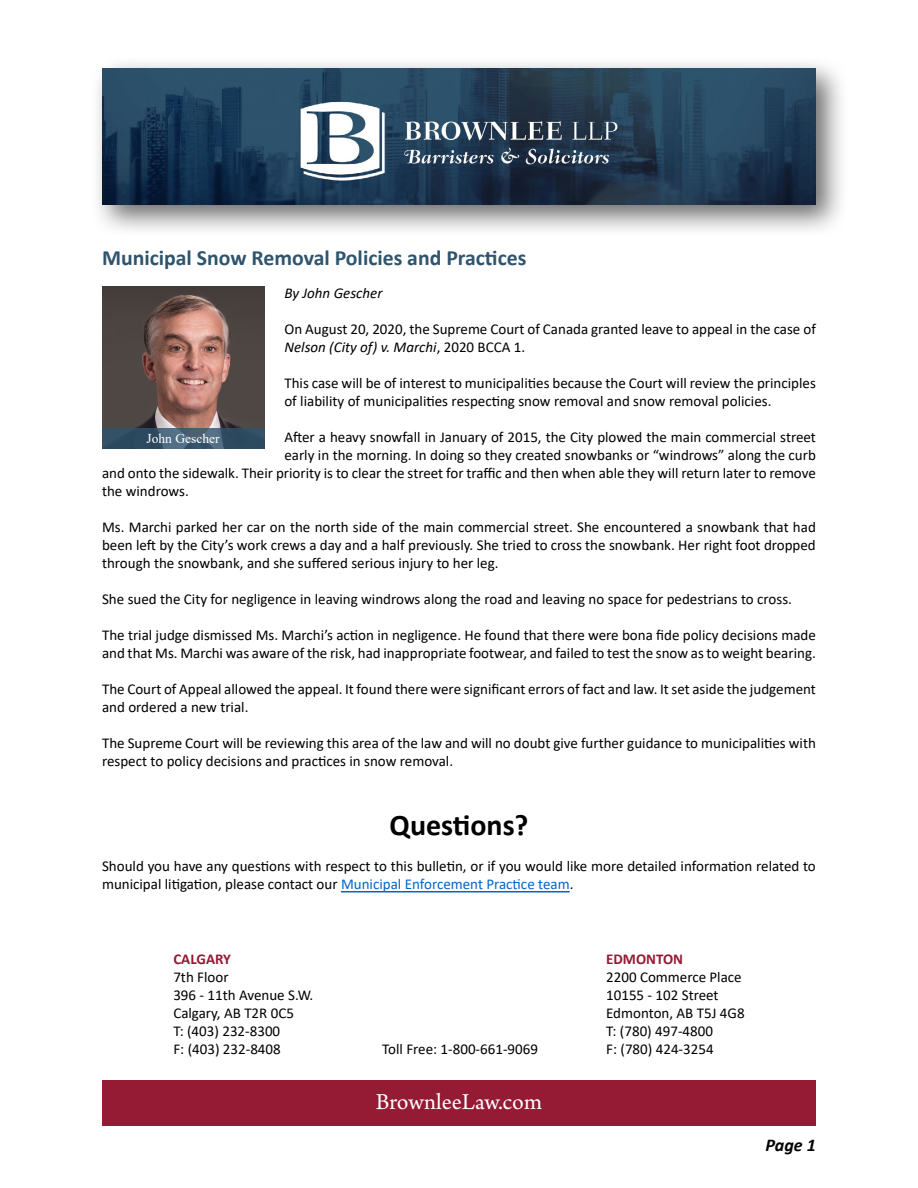
<style>
.page{position:relative;width:918px;height:1188px;background:#fff}
.page>*{position:absolute;margin:0;border:0;box-sizing:border-box;transform-origin:0 0}
.t1{font:700 30px "Calibri";color:#000}
.t2{font:24px "Arno Pro";letter-spacing:-.005em;color:#fff}
.t3{font:700 21.75px "Calibri";color:#2e546e}
.t4{font:italic 700 18px "Calibri";color:#000}
.t5{font:15px/18px "Calibri";color:#000}
.t6{font:700 15px "Calibri";color:#951a34}
.t7{font:italic 15px "Calibri";color:#000}
.t8{font:13.5px "Times New Roman";color:#fff}
.s1{font-style:italic}
.s2{color:#06c}
</style>
<div class="page">
<div style="left:90px;top:56px;width:758px;height:182px;background:#000;opacity:.58"></div>
<img style="left:102px;top:68px;width:713px;height:137px">
<div style="left:102px;top:1081px;width:714px;height:45px;background:#951a34"></div>
<img style="left:102px;top:287px;width:162px;height:141px">
<svg style="left:102px;top:428px;width:162px;height:21px;background:#39556b"></svg>
<hr style="left:341px;top:891px;width:229px;height:1px;background:#06c">
<h3 class="t3" style="left:102px;top:242px;width:426px">Municipal Snow Removal Policies and Practices</h3>
<p class="t7" style="left:284px;top:282px;width:100px">By John Gescher</p>
<p class="t5" style="left:284px;top:319px;width:533px">On August 20, 2020, the Supreme Court of Canada granted leave to appeal in the case of<br><span class="s1">Nelson (City of) v. Marchi</span>, 2020 BCCA 1.</p>
<p class="t5" style="left:284px;top:373px;width:533px">This case will be of interest to municipalities because the Court will review the principles of liability of municipalities respecting snow removal and snow removal policies.</p>
<p class="t5" style="left:284px;top:427px;width:533px">After a heavy snowfall in January of 2015, the City plowed the main commercial street</p>
<p class="t5" style="left:284px;top:445px;width:533px">early in the morning. In doing so they created snowbanks or “windrows” along the curb</p>
<p class="t5" style="left:102px;top:463px;width:715px">and onto the sidewalk. Their priority is to clear the street for traffic and then when able they will return later to remove</p>
<p class="t5" style="left:102px;top:481px;width:88px">the windrows.</p>
<p class="t5" style="left:102px;top:517px;width:715px;text-align:justify">Ms. Marchi parked her car on the north side of the main commercial street. She encountered a snowbank that had been left by the City’s work crews a day and a half previously. She tried to cross the snowbank. Her right foot dropped through the snowbank, and she suffered serious injury to her leg.</p>
<p class="t5" style="left:102px;top:589px;width:691px">She sued the City for negligence in leaving windrows along the road and leaving no space for pedestrians to cross.</p>
<p class="t5" style="left:102px;top:625px;width:715px">The trial judge dismissed Ms. Marchi’s action in negligence. He found that there were bona fide policy decisions made and that Ms. Marchi was aware of the risk, had inappropriate footwear, and failed to test the snow as to weight bearing.</p>
<p class="t5" style="left:102px;top:679px;width:715px">The Court of Appeal allowed the appeal. It found there were significant errors of fact and law. It set aside the judgement and ordered a new trial.</p>
<p class="t5" style="left:102px;top:733px;width:715px">The Supreme Court will be reviewing this area of the law and will no doubt give further guidance to municipalities with respect to policy decisions and practices in snow removal.</p>
<p class="t8" style="left:147px;top:429px;width:75px">John Gescher</p>
<h1 class="t1" style="left:389px;top:804px;width:141px">Questions?</h1>
<p class="t5" style="left:102px;top:856px;width:715px">Should you have any questions with respect to this bulletin, or if you would like more detailed information related to municipal litigation, please contact our <span class="s2">Municipal Enforcement Practice team</span>.</p>
<p class="t6" style="left:173px;top:948px;width:59px">CALGARY</p>
<p class="t5" style="left:173px;top:967px;width:142px">7th Floor<br>396 - 11th Avenue S.W.<br>Calgary, AB T2R 0C5<br>T: (403) 232-8300<br>F: (403) 232-8408</p>
<p class="t6" style="left:606px;top:948px;width:78px">EDMONTON</p>
<p class="t5" style="left:606px;top:967px;width:140px">2200 Commerce Place<br>10155 - 102 Street<br>Edmonton, AB T5J 4G8<br>T: (780) 497-4800</p>
<p class="t5" style="left:382px;top:1039px;width:157px">Toll Free: 1-800-661-9069</p>
<p class="t5" style="left:606px;top:1039px;width:109px">F: (780) 424-3254</p>
<h2 class="t2" style="left:376px;top:1088px;width:168px">BrownleeLaw.com</h2>
<p class="t4" style="left:766px;top:1132px;width:52px">Page 1</p>
</div>
